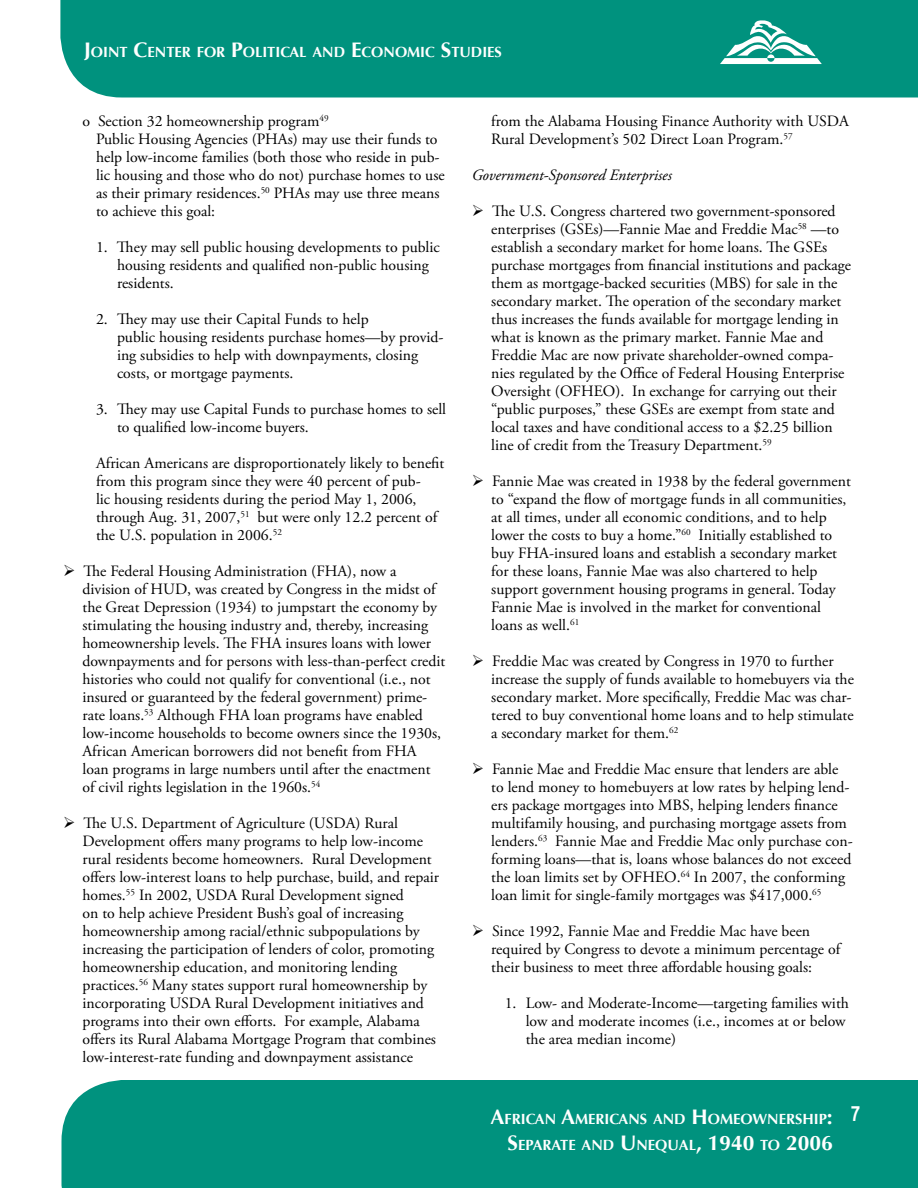
<style>
.page{position:relative;width:918px;height:1188px;background:#fff}
.page>*{position:absolute;margin:0;border:0;box-sizing:border-box;transform-origin:0 0}
.t1{font:15.75px/18px "Adobe Garamond Pro";color:#000}
.t2{font:italic 15.75px "Adobe Garamond Pro";color:#000}
.t3{font:700 14.7px/25.2px "Optima";color:#fff;text-align:right}
.s1{font-size:21px}
</style>
<div class="page">
<div style="left:60px;top:0;width:858px;height:98px;background:#00927e"></div>
<div style="left:62px;top:1080px;width:856px;height:108px;background:#00927e"></div>
<svg style="left:720px;top:20px;width:102px;height:44px"></svg>
<svg style="left:852px;top:1106px;width:8px;height:15px"></svg>
<p class="t3" style="left:84px;top:40px;width:418px"><span class="s1">J</span>OINT <span class="s1">C</span>ENTER FOR <span class="s1">P</span>OLITICAL AND <span class="s1">E</span>CONOMIC <span class="s1">S</span>TUDIES</p>
<p class="t1" style="left:96px;top:113px;width:350px;text-indent:-14px">o Section 32 homeownership program<sup>49<br></sup>Public Housing Agencies (PHAs) may use their funds to help low-income families (both those who reside in pub&shy;lic housing and those who do not) purchase homes to use as their primary residences.<sup>50</sup> PHAs may use three means to achieve this goal:</p>
<p class="t1" style="left:117px;top:239px;width:324px;text-indent:-21px">1. They may sell public housing developments to public housing residents and qualified non-public housing residents.</p>
<p class="t1" style="left:117px;top:311px;width:328px;text-indent:-21px">2. They may use their Capital Funds to help<br>public housing residents purchase homes—by provid&shy;ing subsidies to help with downpayments, closing costs, or mortgage payments.</p>
<p class="t1" style="left:117px;top:401px;width:331px;text-indent:-21px">3. They may use Capital Funds to purchase homes to sell to qualified low-income buyers.</p>
<p class="t1" style="left:96px;top:455px;width:350px">African Americans are disproportionately likely to benefit from this program since they were 40 percent of pub-<br>lic housing residents during the period May 1, 2006, through Aug. 31, 2007,<sup>51</sup> but were only 12.2 percent of the U.S. population in 2006.<sup>52</sup></p>
<p class="t1" style="left:82px;top:563px;width:364px">The Federal Housing Administration (FHA), now a division of HUD, was created by Congress in the midst of the Great Depression (1934) to jumpstart the economy by stimulating the housing industry and, thereby, increasing homeownership levels. The FHA insures loans with lower downpayments and for persons with less-than-perfect credit histories who could not qualify for conventional (i.e., not insured or guaranteed by the federal government) prime&shy;rate loans.<sup>53</sup> Although FHA loan programs have enabled low-income households to become owners since the 1930s, African American borrowers did not benefit from FHA loan programs in large numbers until after the enactment of civil rights legislation in the 1960s.<sup>54</sup></p>
<p class="t1" style="left:82px;top:815px;width:358px">The U.S. Department of Agriculture (USDA) Rural Development offers many programs to help low-income rural residents become homeowners. Rural Development offers low-interest loans to help purchase, build, and repair homes.<sup>55</sup> In 2002, USDA Rural Development signed<br>on to help achieve President Bush’s goal of increasing homeownership among racial/ethnic subpopulations by increasing the participation of lenders of color, promoting homeownership education, and monitoring lending practices.<sup>56</sup> Many states support rural homeownership by incorporating USDA Rural Development initiatives and programs into their own efforts. For example, Alabama offers its Rural Alabama Mortgage Program that combines low-interest-rate funding and downpayment assistance</p>
<p class="t1" style="left:491px;top:113px;width:359px">from the Alabama Housing Finance Authority with USDA<br>Rural Development’s 502 Direct Loan Program.<sup>57</sup></p>
<p class="t2" style="left:472px;top:166px;width:202px">Government-Sponsored Enterprises</p>
<p class="t1" style="left:491px;top:203px;width:361px">The U.S. Congress chartered two government-sponsored enterprises (GSEs)—Fannie Mae and Freddie Mac<sup>58</sup> —to establish a secondary market for home loans. The GSEs purchase mortgages from financial institutions and package them as mortgage-backed securities (MBS) for sale in the secondary market. The operation of the secondary market thus increases the funds available for mortgage lending in what is known as the primary market. Fannie Mae and Freddie Mac are now private shareholder-owned compa&shy;nies regulated by the Office of Federal Housing Enterprise Oversight (OFHEO). In exchange for carrying out their “public purposes,” these GSEs are exempt from state and local taxes and have conditional access to a $2.25 billion line of credit from the Treasury Department.<sup>59</sup></p>
<p class="t1" style="left:491px;top:473px;width:361px">Fannie Mae was created in 1938 by the federal government to “expand the flow of mortgage funds in all communities, at all times, under all economic conditions, and to help lower the costs to buy a home.”<sup>60</sup> Initially established to buy FHA-insured loans and establish a secondary market for these loans, Fannie Mae was also chartered to help support government housing programs in general. Today Fannie Mae is involved in the market for conventional loans as well.<sup>61</sup></p>
<p class="t1" style="left:491px;top:653px;width:364px">Freddie Mac was created by Congress in 1970 to further increase the supply of funds available to homebuyers via the secondary market. More specifically, Freddie Mac was char&shy;tered to buy conventional home loans and to help stimulate a secondary market for them.<sup>62</sup></p>
<p class="t1" style="left:491px;top:761px;width:363px">Fannie Mae and Freddie Mac ensure that lenders are able to lend money to homebuyers at low rates by helping lend&shy;ers package mortgages into MBS, helping lenders finance multifamily housing, and purchasing mortgage assets from lenders.<sup>63</sup> Fannie Mae and Freddie Mac only purchase con&shy;forming loans—that is, loans whose balances do not exceed the loan limits set by OFHEO.<sup>64</sup> In 2007, the conforming loan limit for single-family mortgages was $417,000.<sup>65</sup></p>
<p class="t1" style="left:491px;top:923px;width:351px">Since 1992, Fannie Mae and Freddie Mac have been required by Congress to devote a minimum percentage of their business to meet three affordable housing goals:</p>
<p class="t1" style="left:526px;top:995px;width:325px;text-indent:-21px">1. Low- and Moderate-Income—targeting families with low and moderate incomes (i.e., incomes at or below the area median income)</p>
<p class="t3" style="left:491px;top:1107px;width:344px"><span class="s1">A</span>FRICAN <span class="s1">A</span>MERICANS AND <span class="s1">H</span>OMEOWNERSH IP<span class="s1">:<br>S</span>EPARATE AND <span class="s1">U</span> NEQUAL<span class="s1">, 1940</span> TO <span class="s1">2006</span></p>
</div>
